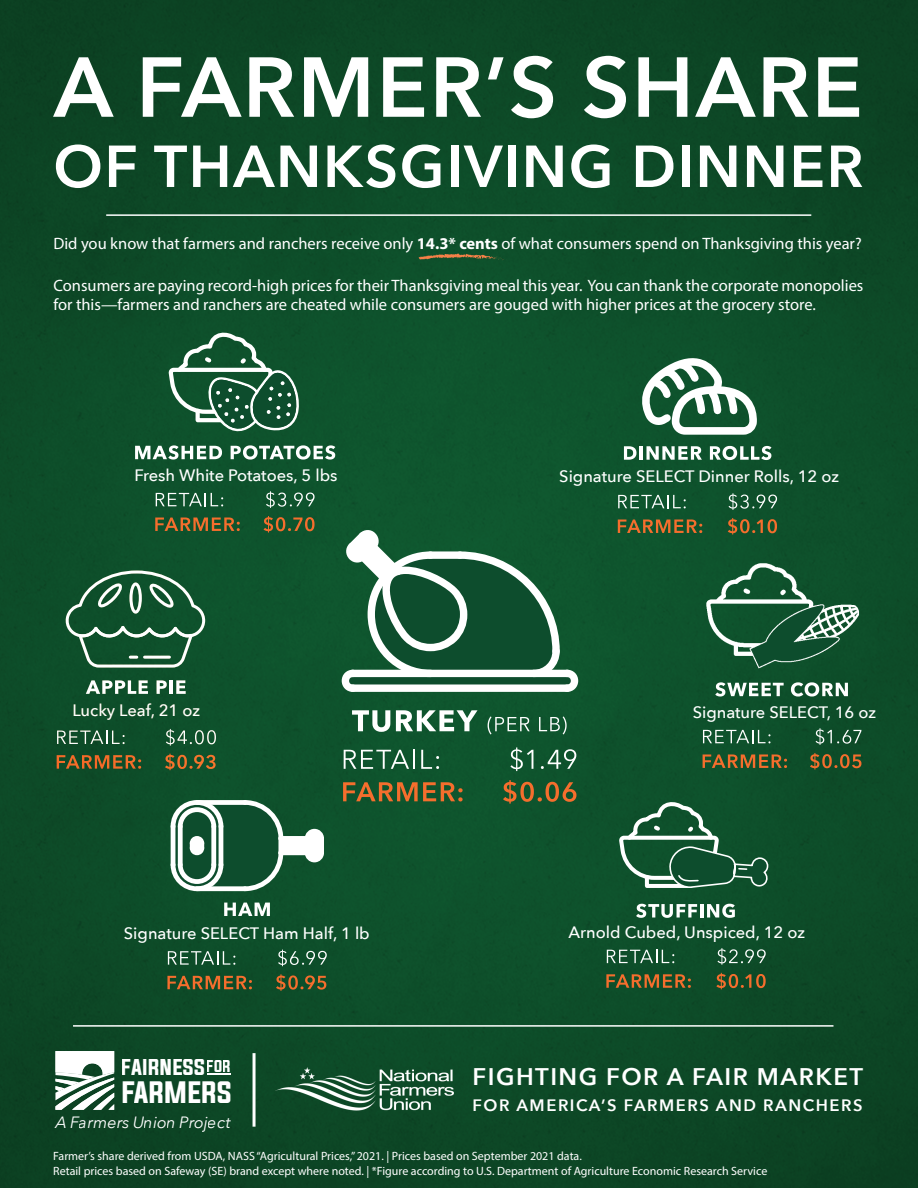
<style>
.page{position:relative;width:918px;height:1188px;background:#fff}
.page>*{position:absolute;margin:0;border:0;box-sizing:border-box;transform-origin:0 0}
.t1{font:600 84px "Avenir Next";letter-spacing:.02em;color:#fff}
.t2{font:600 58.5px "Avenir Next";letter-spacing:.025em;color:#fff}
.t3{font:26.25px "Evogria";color:#fff}
.t4{font:600 24px "Avenir Next";letter-spacing:.06em;color:#fff}
.t5{font:19.5px "Evogria";color:#fff}
.t6{font:16.5px/19.8px "Myriad Pro";color:#fff}
.t7{font:500 16.5px "Avenir Next";color:#fff}
.t8{font:600 16.5px "Avenir Next";letter-spacing:.095em;color:#fff}
.t9{font:italic 16.35px "Avenir Next";letter-spacing:-.005em;color:#fff}
.t10{font:12px/14.4px "Myriad Pro";color:#fff}
.s1{font-weight:700}
</style>
<div class="page">
<img style="left:0;top:0;width:918px;height:1188px">
<svg style="left:352px;top:710px;width:38px;height:22px"></svg>
<svg style="left:396px;top:710px;width:82px;height:21px"></svg>
<svg style="left:488px;top:716px;width:42px;height:18px"></svg>
<svg style="left:539px;top:716px;width:28px;height:18px"></svg>
<svg style="left:344px;top:750px;width:71px;height:19px"></svg>
<svg style="left:421px;top:750px;width:18px;height:19px"></svg>
<svg style="left:343px;top:782px;width:120px;height:20px"></svg>
<svg style="left:510px;top:747px;width:23px;height:24px"></svg>
<svg style="left:541px;top:749px;width:35px;height:20px"></svg>
<svg style="left:503px;top:780px;width:73px;height:24px"></svg>
<svg style="left:135px;top:445px;width:87px;height:15px"></svg>
<svg style="left:231px;top:445px;width:104px;height:15px"></svg>
<svg style="left:156px;top:493px;width:67px;height:13px"></svg>
<svg style="left:155px;top:518px;width:85px;height:13px"></svg>
<svg style="left:266px;top:491px;width:49px;height:17px"></svg>
<svg style="left:264px;top:516px;width:51px;height:17px"></svg>
<svg style="left:167px;top:332px;width:134px;height:103px"></svg>
<svg style="left:607px;top:950px;width:67px;height:13px"></svg>
<svg style="left:606px;top:974px;width:85px;height:14px"></svg>
<svg style="left:717px;top:948px;width:49px;height:17px"></svg>
<svg style="left:716px;top:973px;width:50px;height:16px"></svg>
<svg style="left:617px;top:802px;width:151px;height:116px"></svg>
<svg style="left:278px;top:950px;width:49px;height:16px"></svg>
<svg style="left:276px;top:974px;width:50px;height:17px"></svg>
<svg style="left:224px;top:903px;width:46px;height:13px"></svg>
<svg style="left:168px;top:951px;width:67px;height:14px"></svg>
<svg style="left:167px;top:976px;width:85px;height:13px"></svg>
<div style="left:307px;top:831px;width:15px;height:29px;background:#fff;border-radius:7px"></div>
<div style="left:278px;top:836px;width:32px;height:5px;background:#fff;border-radius:2px"></div>
<div style="left:278px;top:850px;width:32px;height:5px;background:#fff;border-radius:2px"></div>
<svg style="left:305px;top:829px;width:19px;height:8px"></svg>
<svg style="left:305px;top:854px;width:19px;height:8px"></svg>
<div style="left:319px;top:836px;width:5px;height:19px;background:#fff;border-radius:2px"></div>
<svg style="left:171px;top:800px;width:112px;height:91px"></svg>
<div style="left:199px;top:841px;width:5px;height:9px;background:#fff;border-radius:2px"></div>
<div style="left:190px;top:841px;width:5px;height:9px;background:#fff;border-radius:2px"></div>
<img style="left:706px;top:557px;width:155px;height:117px">
<svg style="left:715px;top:682px;width:69px;height:15px"></svg>
<svg style="left:791px;top:682px;width:57px;height:15px"></svg>
<svg style="left:703px;top:730px;width:68px;height:13px"></svg>
<svg style="left:703px;top:754px;width:84px;height:14px"></svg>
<svg style="left:816px;top:728px;width:45px;height:17px"></svg>
<svg style="left:810px;top:753px;width:51px;height:17px"></svg>
<svg style="left:342px;top:529px;width:236px;height:163px"></svg>
<svg style="left:630px;top:353px;width:131px;height:87px"></svg>
<svg style="left:624px;top:446px;width:12px;height:14px"></svg>
<hr style="left:640px;top:446px;width:3px;height:14px;background:#fff">
<svg style="left:646px;top:446px;width:56px;height:14px"></svg>
<svg style="left:710px;top:446px;width:62px;height:14px"></svg>
<svg style="left:618px;top:495px;width:68px;height:13px"></svg>
<svg style="left:618px;top:520px;width:84px;height:13px"></svg>
<svg style="left:729px;top:493px;width:48px;height:17px"></svg>
<svg style="left:728px;top:518px;width:49px;height:17px"></svg>
<hr style="left:73px;top:1025px;width:760px;height:2px;background:#fff">
<svg style="left:418px;top:253px;width:90px;height:8px"></svg>
<img style="left:275px;top:1068px;width:178px;height:42px">
<hr style="left:207px;top:1073px;width:24px;height:2px;background:#fff">
<svg style="left:55px;top:1051px;width:59px;height:59px"></svg>
<hr style="left:253px;top:1053px;width:3px;height:74px;background:#fff">
<hr style="left:106px;top:214px;width:705px;height:2px;background:#fff">
<h1 class="t1" style="left:54px;top:15px;width:811px">A FARMER’S SHARE</h1>
<h2 class="t2" style="left:53px;top:116px;width:811px">OF THANKSGIVING DINNER</h2>
<p class="t6" style="left:53px;top:233px;width:810px">Did you know that farmers and ranchers receive only <span class="s1">14.3* cents</span> of what consumers spend on Thanksgiving this year?</p>
<p class="t6" style="left:53px;top:275px;width:812px">Consumers are paying record-high prices for their Thanksgiving meal this year. You can thank the corporate monopolies for this—farmers and ranchers are cheated while consumers are gouged with higher prices at the grocery store.</p>
<p class="t7" style="left:134px;top:461px;width:205px">Fresh White Potatoes, 5 lbs</p>
<p class="t7" style="left:72px;top:697px;width:129px">Lucky Leaf, 21 oz</p>
<p class="t7" style="left:559px;top:462px;width:281px">Signature SELECT Dinner Rolls, 12 oz</p>
<p class="t7" style="left:693px;top:698px;width:185px">Signature SELECT, 16 oz</p>
<p class="t7" style="left:124px;top:919px;width:247px">Signature SELECT Ham Half, 1 lb</p>
<p class="t7" style="left:568px;top:918px;width:238px">Arnold Cubed, Unspiced, 12 oz</p>
<p class="t5" style="left:122px;top:1054px;width:111px">FAIRNESS<sup>FOR</sup></p>
<h3 class="t3" style="left:122px;top:1074px;width:112px">FARMERS</h3>
<p class="t9" style="left:55px;top:1108px;width:177px">A Farmers Union Project</p>
<h3 class="t4" style="left:473px;top:1056px;width:392px">FIGHTING FOR A FAIR MARKET</h3>
<p class="t8" style="left:473px;top:1091px;width:392px">FOR AMERICA’S FARMERS AND RANCHERS</p>
<p class="t10" style="left:53px;top:1149px;width:716px">Farmer’s share derived from USDA, NASS “Agricultural Prices,” 2021. | Prices based on September 2021 data.<br>Retail prices based on Safeway (SE) brand except where noted. | *Figure according to U.S. Department of Agriculture Economic Research Service</p>
</div>
